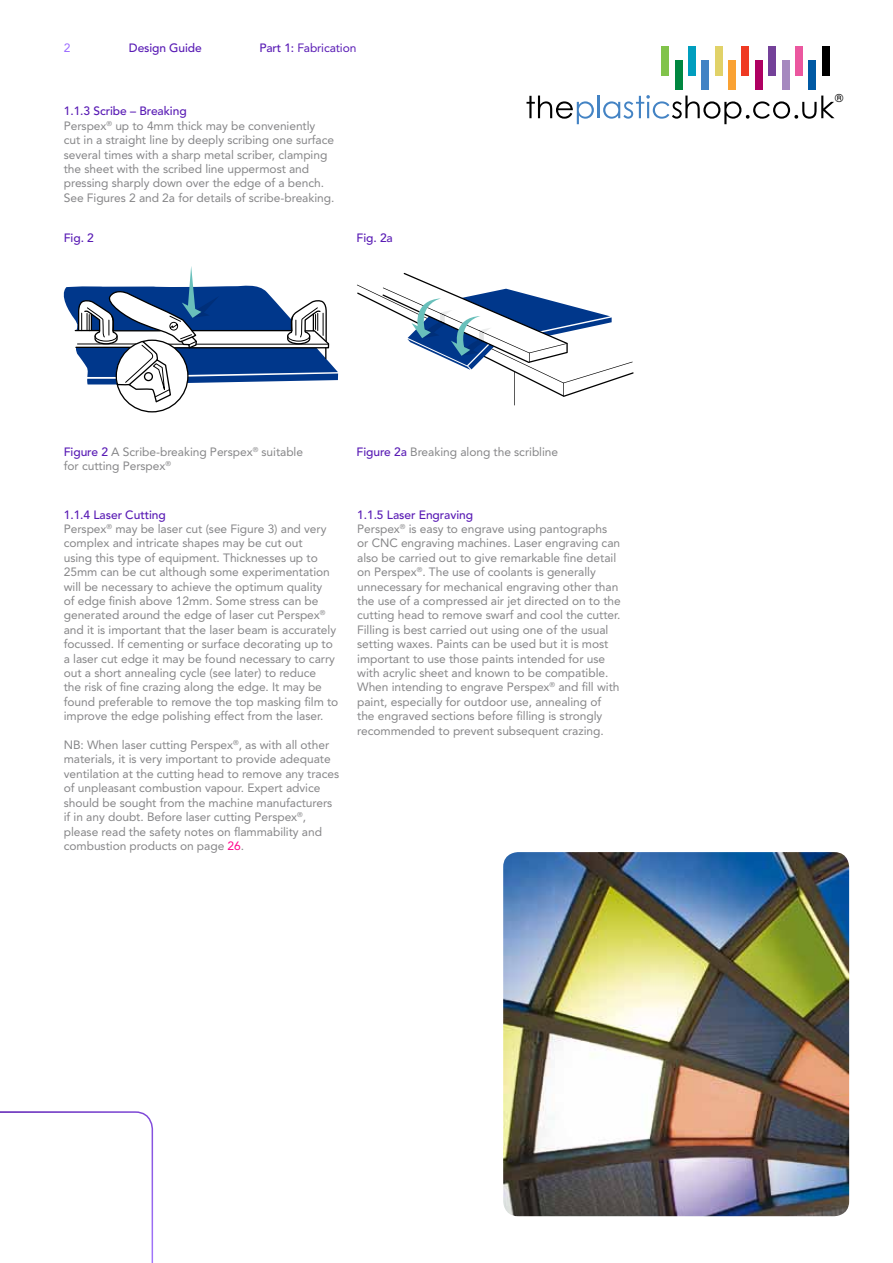
<style>
.page{position:relative;width:893px;height:1263px;background:#fff}
.page>*{position:absolute;margin:0;border:0;box-sizing:border-box;transform-origin:0 0}
.t1{font:12px/14.4px "Avenir LT Std";letter-spacing:-.005em;color:#868688}
.t2{font:500 12px "Avenir LT Std";letter-spacing:-.01em;color:#581ab4}
.t3{font:12px "Avenir LT Std";letter-spacing:-.01em;color:#581ab4}
.t4{font:12px "Avenir LT Std";color:#9968ff}
.t5{font:10.8px "Century Gothic";color:#000}
.s1{font-weight:500}
.s2{font-weight:500;color:#581ab4}
.s3{color:#ff008b}
</style>
<div class="page">
<svg style="left:0;top:1111px;width:153px;height:152px"></svg>
<img style="left:503px;top:852px;width:346px;height:364px">
<svg style="left:64px;top:266px;width:274px;height:147px"></svg>
<svg style="left:357px;top:273px;width:277px;height:132px"></svg>
<svg style="left:526px;top:96px;width:68px;height:28px"></svg>
<hr style="left:597px;top:96px;width:3px;height:22px;background:#4383c4">
<svg style="left:603px;top:95px;width:231px;height:29px"></svg>
<div style="left:661px;top:47px;width:8px;height:29px;background:#81c34a"></div>
<div style="left:675px;top:60px;width:8px;height:30px;background:#008740"></div>
<div style="left:688px;top:47px;width:8px;height:29px;background:#009ebe"></div>
<div style="left:702px;top:60px;width:7px;height:30px;background:#4383c4"></div>
<div style="left:715px;top:47px;width:8px;height:29px;background:#e1d268"></div>
<div style="left:728px;top:60px;width:8px;height:30px;background:#faa233"></div>
<div style="left:742px;top:47px;width:7px;height:29px;background:#ef3a23"></div>
<div style="left:755px;top:60px;width:8px;height:30px;background:#af0062"></div>
<div style="left:768px;top:47px;width:8px;height:29px;background:#744199"></div>
<div style="left:782px;top:60px;width:7px;height:30px;background:#a589bf"></div>
<div style="left:795px;top:47px;width:8px;height:29px;background:#eb579f"></div>
<div style="left:808px;top:60px;width:8px;height:30px;background:#0059a4"></div>
<div style="left:822px;top:47px;width:7px;height:29px;background:#000"></div>
<p class="t4" style="left:64px;top:40px;width:8px">2</p>
<p class="t2" style="left:129px;top:41px;width:74px">Design Guide</p>
<p class="t3" style="left:259px;top:40px;width:98px"><span class="s1">Part 1:</span> Fabrication</p>
<p class="t1" style="left:64px;top:104px;width:272px"><span class="s2">1.1.3 Scribe – Breaking<br></span>Perspex<sup>®</sup> up to 4mm thick may be conveniently cut in a straight line by deeply scribing one surface several times with a sharp metal scriber, clamping the sheet with the scribed line uppermost and pressing sharply down over the edge of a bench.<br>See Figures 2 and 2a for details of scribe-breaking.</p>
<p class="t2" style="left:64px;top:230px;width:32px">Fig. 2</p>
<p class="t2" style="left:357px;top:230px;width:38px">Fig. 2a</p>
<p class="t1" style="left:64px;top:444px;width:241px"><span class="s2">Figure 2</span> A Scribe-breaking Perspex<sup>®</sup> suitable for cutting Perspex<sup>®</sup></p>
<p class="t1" style="left:357px;top:444px;width:203px"><span class="s2">Figure 2a</span> Breaking along the scribline</p>
<p class="t1" style="left:64px;top:507px;width:276px"><span class="s2">1.1.4 Laser Cutting<br></span>Perspex<sup>®</sup> may be laser cut (see Figure 3) and very complex and intricate shapes may be cut out<br>using this type of equipment. Thicknesses up to 25mm can be cut although some experimentation will be necessary to achieve the optimum quality<br>of edge finish above 12mm. Some stress can be generated around the edge of laser cut Perspex<sup>® </sup>and it is important that the laser beam is accurately focussed. If cementing or surface decorating up to a laser cut edge it may be found necessary to carry out a short annealing cycle (see later) to reduce<br>the risk of fine crazing along the edge. It may be found preferable to remove the top masking film to improve the edge polishing effect from the laser.</p>
<p class="t1" style="left:64px;top:738px;width:277px">NB: When laser cutting Perspex<sup>®</sup>, as with all other materials, it is very important to provide adequate ventilation at the cutting head to remove any traces of unpleasant combustion vapour. Expert advice should be sought from the machine manufacturers if in any doubt. Before laser cutting Perspex<sup>®</sup>, please read the safety notes on flammability and combustion products on page <span class="s3">26</span>.</p>
<p class="t1" style="left:357px;top:507px;width:265px"><span class="s2">1.1.5 Laser Engraving<br></span>Perspex<sup>®</sup> is easy to engrave using pantographs or CNC engraving machines. Laser engraving can also be carried out to give remarkable fine detail on Perspex<sup>®</sup>. The use of coolants is generally unnecessary for mechanical engraving other than the use of a compressed air jet directed on to the cutting head to remove swarf and cool the cutter.<br>Filling is best carried out using one of the usual setting waxes. Paints can be used but it is most important to use those paints intended for use with acrylic sheet and known to be compatible.<br>When intending to engrave Perspex<sup>®</sup> and fill with paint, especially for outdoor use, annealing of the engraved sections before filling is strongly recommended to prevent subsequent crazing.</p>
<p class="t5" style="left:835px;top:92px;width:10px">®</p>
</div>
